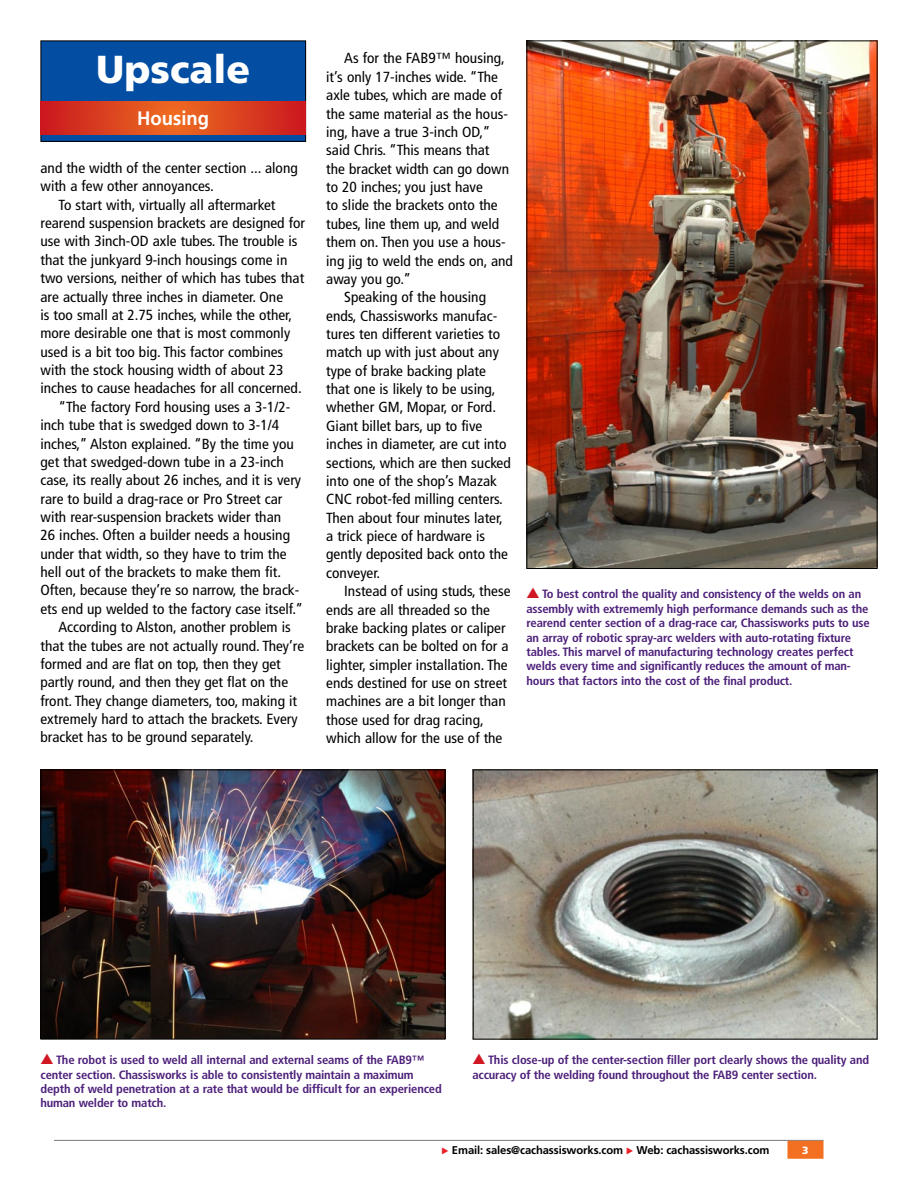
<style>
.page{position:relative;width:918px;height:1188px;background:#fff}
.page>*{position:absolute;margin:0;border:0;box-sizing:border-box;transform-origin:0 0}
.t1{font:900 39px "Frutiger LT Std";color:#fff}
.t2{font:700 19.5px "Frutiger LT Std";color:#fff;scale:.95 1}
.t3{font:condensed 14.7px "Frutiger LT Std";color:#000;scale:1.05 1}
.t4{font:700 condensed 12px/14.4px "Frutiger LT Std";letter-spacing:-.015em;color:#4d207a;scale:1.05 1}
.t5{font:700 11.25px "Frutiger LT Std";letter-spacing:-.01em;color:#000}
.t6{font:900 10.5px "Frutiger LT Std";color:#fff}
.s1{font-family:"European Pi Three";font-weight:400;font-size:9px;color:#ed1e25}
</style>
<div class="page">
<hr style="left:54px;top:1140px;width:770px;height:1px;background:#77787b">
<div style="left:788px;top:1142px;width:35px;height:16px;background:#f36f21"></div>
<div style="left:788px;top:1141px;width:35px;height:18px;border:2px solid #f36f21"></div>
<img style="left:528px;top:42px;width:348px;height:525px">
<img style="left:42px;top:772px;width:402px;height:266px">
<div style="left:40px;top:770px;width:406px;height:270px;border:1px solid #000"></div>
<img style="left:475px;top:772px;width:401px;height:266px">
<div style="left:473px;top:770px;width:405px;height:270px;border:1px solid #000"></div>
<div style="left:41px;top:41px;width:265px;height:100px;background:#034ea2"></div>
<div style="left:40px;top:40px;width:266px;height:102px;border:1px solid #000"></div>
<svg style="left:40px;top:101px;width:266px;height:34px;background:#db411f"></svg>
<h1 class="t1" style="left:96px;top:46px;width:155px">Upscale</h1>
<h2 class="t2" style="left:137px;top:107px;width:77px">Housing</h2>
<p class="t3" style="left:40px;top:159px;width:247px">and the width of the center section ... along</p>
<p class="t3" style="left:40px;top:178px;width:166px">with a few other annoyances.</p>
<p class="t3" style="left:58px;top:196px;width:208px">To start with, virtually all aftermarket</p>
<p class="t3" style="left:40px;top:214px;width:253px">rearend suspension brackets are designed for</p>
<p class="t3" style="left:40px;top:233px;width:246px">use with 3inch-OD axle tubes. The trouble is</p>
<p class="t3" style="left:40px;top:251px;width:237px">that the junkyard 9-inch housings come in</p>
<p class="t3" style="left:40px;top:270px;width:253px">two versions, neither of which has tubes that</p>
<p class="t3" style="left:40px;top:288px;width:233px">are actually three inches in diameter. One</p>
<p class="t3" style="left:40px;top:306px;width:241px">is too small at 2.75 inches, while the other,</p>
<p class="t3" style="left:40px;top:325px;width:239px">more desirable one that is most commonly</p>
<p class="t3" style="left:40px;top:343px;width:233px">used is a bit too big. This factor combines</p>
<p class="t3" style="left:40px;top:361px;width:233px">with the stock housing width of about 23</p>
<p class="t3" style="left:40px;top:380px;width:250px">inches to cause headaches for all concerned.</p>
<p class="t3" style="left:58px;top:398px;width:222px">“The factory Ford housing uses a 3-1/2-</p>
<p class="t3" style="left:40px;top:416px;width:229px">inch tube that is swedged down to 3-1/4</p>
<p class="t3" style="left:40px;top:435px;width:243px">inches,” Alston explained. “By the time you</p>
<p class="t3" style="left:40px;top:453px;width:233px">get that swedged-down tube in a 23-inch</p>
<p class="t3" style="left:40px;top:472px;width:250px">case, its really about 26 inches, and it is very</p>
<p class="t3" style="left:40px;top:490px;width:232px">rare to build a drag-race or Pro Street car</p>
<p class="t3" style="left:40px;top:508px;width:231px">with rear-suspension brackets wider than</p>
<p class="t3" style="left:40px;top:527px;width:239px">26 inches. Often a builder needs a housing</p>
<p class="t3" style="left:40px;top:545px;width:236px">under that width, so they have to trim the</p>
<p class="t3" style="left:40px;top:563px;width:231px">hell out of the brackets to make them fit.</p>
<p class="t3" style="left:40px;top:582px;width:248px">Often, because they’re so narrow, the brack-</p>
<p class="t3" style="left:40px;top:600px;width:252px">ets end up welded to the factory case itself.”</p>
<p class="t3" style="left:58px;top:619px;width:223px">According to Alston, another problem is</p>
<p class="t3" style="left:40px;top:637px;width:253px">that the tubes are not actually round. They’re</p>
<p class="t3" style="left:40px;top:655px;width:230px">formed and are flat on top, then they get</p>
<p class="t3" style="left:40px;top:674px;width:237px">partly round, and then they get flat on the</p>
<p class="t3" style="left:40px;top:692px;width:246px">front. They change diameters, too, making it</p>
<p class="t3" style="left:40px;top:710px;width:246px">extremely hard to attach the brackets. Every</p>
<p class="t3" style="left:40px;top:729px;width:204px">bracket has to be ground separately.</p>
<p class="t3" style="left:344px;top:50px;width:155px">As for the FAB9™ housing,</p>
<p class="t3" style="left:326px;top:68px;width:165px">it’s only 17-inches wide. “The</p>
<p class="t3" style="left:326px;top:87px;width:169px">axle tubes, which are made of</p>
<p class="t3" style="left:326px;top:105px;width:175px">the same material as the hous-</p>
<p class="t3" style="left:326px;top:123px;width:158px">ing, have a true 3-inch OD,”</p>
<p class="t3" style="left:326px;top:142px;width:157px">said Chris. “This means that</p>
<p class="t3" style="left:326px;top:160px;width:176px">the bracket width can go down</p>
<p class="t3" style="left:326px;top:178px;width:151px">to 20 inches; you just have</p>
<p class="t3" style="left:326px;top:197px;width:165px">to slide the brackets onto the</p>
<p class="t3" style="left:326px;top:215px;width:166px">tubes, line them up, and weld</p>
<p class="t3" style="left:326px;top:234px;width:173px">them on. Then you use a hous-</p>
<p class="t3" style="left:326px;top:252px;width:179px">ing jig to weld the ends on, and</p>
<p class="t3" style="left:326px;top:270px;width:82px">away you go.”</p>
<p class="t3" style="left:344px;top:289px;width:137px">Speaking of the housing</p>
<p class="t3" style="left:326px;top:307px;width:164px">ends, Chassisworks manufac-</p>
<p class="t3" style="left:326px;top:325px;width:167px">tures ten different varieties to</p>
<p class="t3" style="left:326px;top:344px;width:166px">match up with just about any</p>
<p class="t3" style="left:326px;top:362px;width:154px">type of brake backing plate</p>
<p class="t3" style="left:326px;top:380px;width:163px">that one is likely to be using,</p>
<p class="t3" style="left:326px;top:399px;width:163px">whether GM, Mopar, or Ford.</p>
<p class="t3" style="left:326px;top:417px;width:150px">Giant billet bars, up to five</p>
<p class="t3" style="left:326px;top:436px;width:173px">inches in diameter, are cut into</p>
<p class="t3" style="left:326px;top:454px;width:177px">sections, which are then sucked</p>
<p class="t3" style="left:326px;top:472px;width:164px">into one of the shop’s Mazak</p>
<p class="t3" style="left:326px;top:491px;width:170px">CNC robot-fed milling centers.</p>
<p class="t3" style="left:326px;top:509px;width:170px">Then about four minutes later,</p>
<p class="t3" style="left:326px;top:527px;width:153px">a trick piece of hardware is</p>
<p class="t3" style="left:326px;top:546px;width:175px">gently deposited back onto the</p>
<p class="t3" style="left:326px;top:564px;width:53px">conveyer.</p>
<p class="t3" style="left:344px;top:583px;width:160px">Instead of using studs, these</p>
<p class="t3" style="left:326px;top:601px;width:158px">ends are all threaded so the</p>
<p class="t3" style="left:326px;top:619px;width:172px">brake backing plates or caliper</p>
<p class="t3" style="left:326px;top:638px;width:175px">brackets can be bolted on for a</p>
<p class="t3" style="left:326px;top:656px;width:174px">lighter, simpler installation. The</p>
<p class="t3" style="left:326px;top:674px;width:174px">ends destined for use on street</p>
<p class="t3" style="left:326px;top:693px;width:172px">machines are a bit longer than</p>
<p class="t3" style="left:326px;top:711px;width:152px">those used for drag racing,</p>
<p class="t3" style="left:326px;top:729px;width:169px">which allow for the use of the</p>
<p class="t4" style="left:526px;top:587px;width:329px;text-indent:16px">To best control the quality and consistency of the welds on an assembly with extrememly high performance demands such as the rearend center section of a drag-race car, Chassisworks puts to use an array of robotic spray-arc welders with auto-rotating fixture tables. This marvel of manufacturing technology creates perfect welds every time and significantly reduces the amount of man&shy;hours that factors into the cost of the final product.</p>
<p class="t4" style="left:40px;top:1053px;width:384px;text-indent:16px">The robot is used to weld all internal and external seams of the FAB9™ center section. Chassisworks is able to consistently maintain a maximum depth of weld penetration at a rate that would be difficult for an experienced human welder to match.</p>
<p class="t4" style="left:472px;top:1053px;width:379px;text-indent:16px">This close-up of the center-section filler port clearly shows the quality and accuracy of the welding found throughout the FAB9 center section.</p>
<p class="t5" style="left:442px;top:1144px;width:329px"><span class="s1">E</span> Email: sales@cachassisworks.com <span class="s1">E</span> Web: cachassisworks.com</p>
<p class="t6" style="left:802px;top:1144px;width:8px">3</p>
</div>
